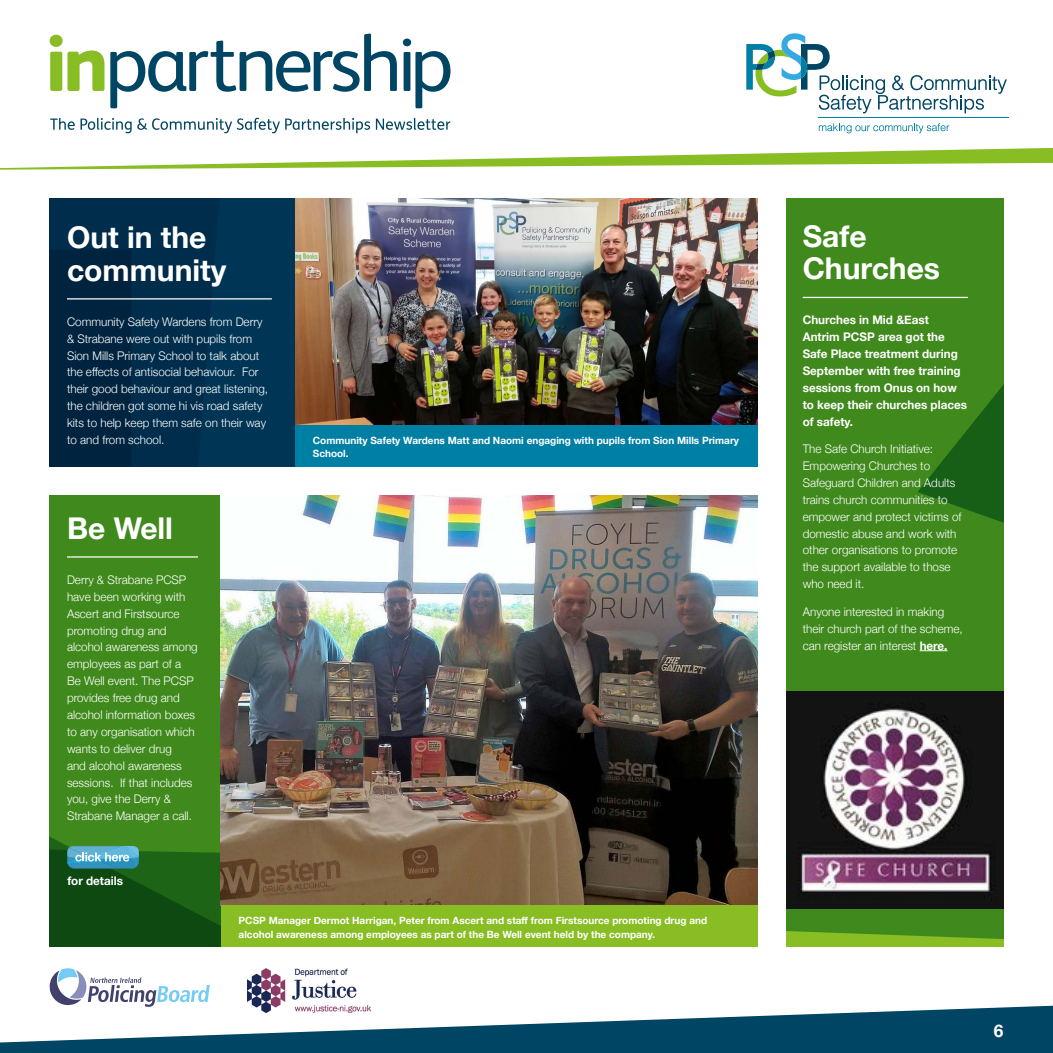
<style>
.page{position:relative;width:1053px;height:1053px;background:#fff}
.page>*{position:absolute;margin:0;border:0;box-sizing:border-box;transform-origin:0 0}
._3_0_Header{font:700 30px/32.5px "Helvetica Neue";color:#fff}
.t1{font:700 17.38px "Helvetica Neue";color:#fff}
._1_0_Body{font:300 11.88px/16.9px "Helvetica Neue";color:#fff}
._2_0_Leadin{font:700 11.88px/16.9px "Helvetica Neue";color:#fff}
._4_0_Caption{font:700 10px/13.8px "Helvetica Neue";color:#fff}
.s1{font-weight:700}
</style>
<div class="page">
<svg style="left:0;top:1005px;width:1052px;height:47px;fill:#004563"></svg>
<svg style="left:7px;top:33px;width:1045px;height:135px"></svg>
<svg style="left:818px;top:123px;width:131px;height:10px"></svg>
<hr style="left:818px;top:117px;width:190px;height:1px;background:#007fa5">
<svg style="left:746px;top:33px;width:260px;height:80px"></svg>
<svg style="left:50px;top:35px;width:54px;height:56px"></svg>
<svg style="left:110px;top:34px;width:287px;height:74px"></svg>
<svg style="left:403px;top:39px;width:47px;height:69px"></svg>
<svg style="left:50px;top:118px;width:320px;height:15px"></svg>
<svg style="left:376px;top:118px;width:74px;height:12px"></svg>
<svg style="left:49px;top:968px;width:161px;height:38px"></svg>
<img style="left:248px;top:968px;width:122px;height:44px">
<div style="left:786px;top:198px;width:217px;height:748px;background:#408a1d"></div>
<svg style="left:917px;top:198px;width:86px;height:431px;background:#39831c"></svg>
<svg style="left:786px;top:908px;width:41px;height:38px;background:#5a991f"></svg>
<svg style="left:50px;top:198px;width:245px;height:268px;background:#003150"></svg>
<div style="left:50px;top:250px;width:81px;height:216px;background:#00243f"></div>
<div style="left:50px;top:495px;width:171px;height:307px;background:#408a1d"></div>
<img style="left:295px;top:198px;width:462px;height:227px">
<img style="left:221px;top:495px;width:536px;height:410px">
<hr style="left:802px;top:297px;width:165px;height:1px;background:#fff">
<svg style="left:919px;top:650px;width:28px;height:1px"></svg>
<hr style="left:67px;top:298px;width:205px;height:1px;background:#fff">
<hr style="left:67px;top:556px;width:131px;height:1px;background:#fff">
<img style="left:786px;top:691px;width:217px;height:217px">
<div style="left:295px;top:425px;width:462px;height:41px;background:#007fa5"></div>
<div style="left:221px;top:905px;width:536px;height:41px;background:#89bd24"></div>
<svg style="left:50px;top:802px;width:171px;height:144px;background:#266922"></svg>
<p class="_3_0_Header" style="left:67px;top:222px;width:161px">Out in the community</p>
<p class="_1_0_Body" style="left:67px;top:312px;width:202px">Community Safety Wardens from Derry &amp; Strabane were out with pupils from Sion Mills Primary School to talk about the effects of antisocial behaviour. For their good behaviour and great listening, the children got some hi vis road safety kits to help keep them safe on their way to and from school.</p>
<p class="_3_0_Header" style="left:67px;top:512px;width:107px">Be Well</p>
<p class="_1_0_Body" style="left:67px;top:570px;width:132px">Derry &amp; Strabane PCSP have been working with<br>Ascert and Firstsource promoting drug and alcohol awareness among employees as part of a<br>Be Well event. The PCSP provides free drug and alcohol information boxes to any organisation which wants to deliver drug<br>and alcohol awareness sessions. If that includes you, give the Derry &amp;<br>Strabane Manager a call.</p>
<p class="_2_0_Leadin" style="left:67px;top:873px;width:57px">for details</p>
<p class="_4_0_Caption" style="left:313px;top:433px;width:427px">Community Safety Wardens Matt and Naomi engaging with pupils from Sion Mills Primary<br>School.</p>
<p class="_4_0_Caption" style="left:239px;top:913px;width:470px">PCSP Manager Dermot Harrigan, Peter from Ascert and staff from Firstsource promoting drug and alcohol awareness among employees as part of the Be Well event held by the company.</p>
<p class="_3_0_Header" style="left:802px;top:220px;width:139px">Safe<br>Churches</p>
<p class="_2_0_Leadin" style="left:802px;top:312px;width:166px">Churches in Mid &amp;East<br>Antrim PCSP area got the<br>Safe Place treatment during<br>September with free training sessions from Onus on how to keep their churches places of safety.</p>
<p class="_1_0_Body" style="left:802px;top:439px;width:160px">The Safe Church Initiative:<br>Empowering Churches to<br>Safeguard Children and Adults trains church communities to empower and protect victims of domestic abuse and work with other organisations to promote the support available to those who need it.</p>
<p class="_1_0_Body" style="left:802px;top:602px;width:161px">Anyone interested in making their church part of the scheme, can register an interest <span class="s1">here.</span></p>
<h2 class="t1" style="left:993px;top:1016px;width:11px">6</h2>
</div>
